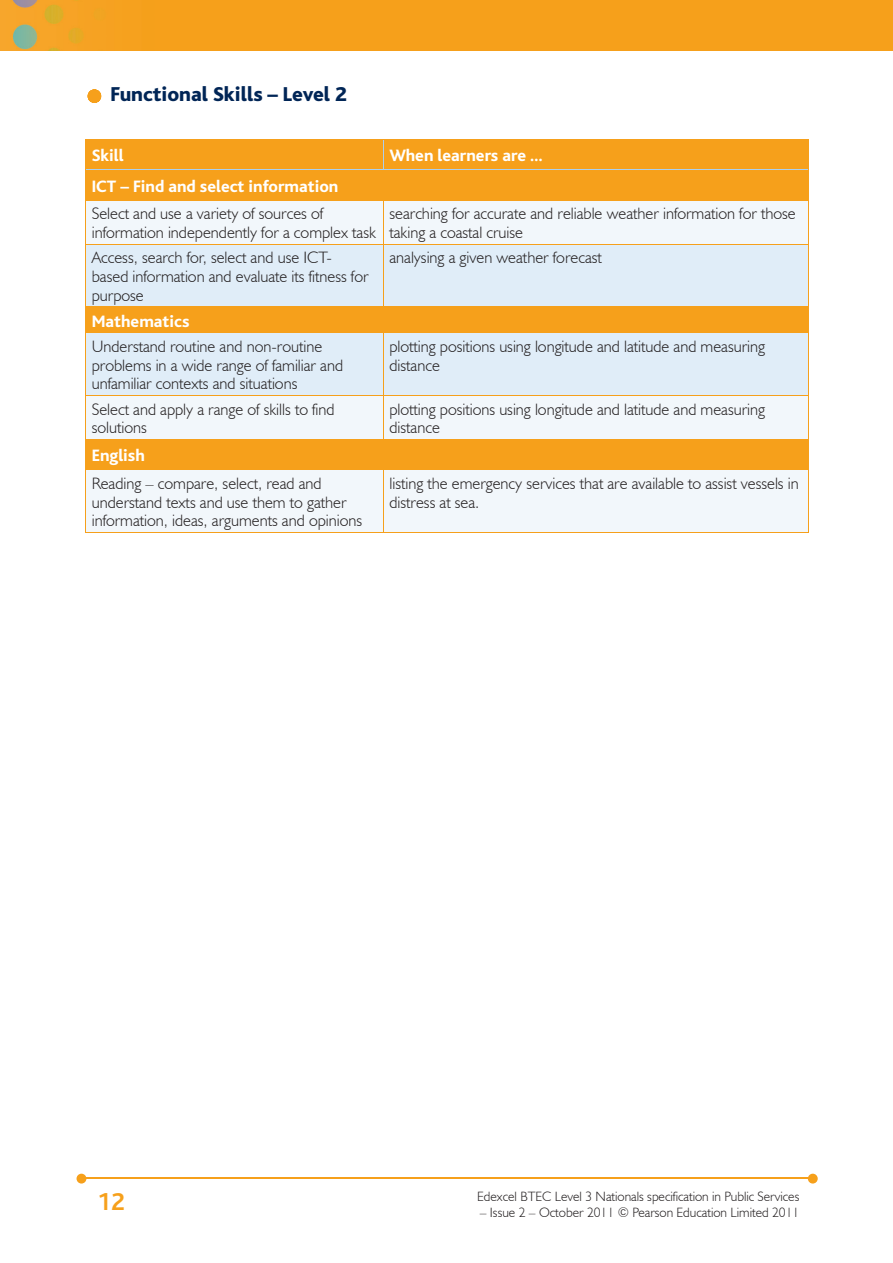
<style>
.page{position:relative;width:893px;height:1263px;background:#fff}
.page>*{position:absolute;margin:0;border:0;box-sizing:border-box;transform-origin:0 0}
.t1{font:700 25.5px "Bliss";color:#f6a01b}
.t2{font:800 21px "Bliss";color:#002556}
.t3{font:800 17.25px "Bliss";color:#fff}
.t4{font:300 16.5px/18.8px "Humanist 521 BT";color:#231f20}
.t5{font:300 13.5px "Humanist 521 BT";color:#231f20}
</style>
<div class="page">
<img style="left:0;top:0;width:893px;height:51px">
<hr style="left:82px;top:1178px;width:728px;height:1px;background:#f6a01b">
<svg style="left:808px;top:1174px;width:10px;height:9px"></svg>
<svg style="left:77px;top:1174px;width:9px;height:9px"></svg>
<svg style="left:88px;top:89px;width:13px;height:14px"></svg>
<div style="left:86px;top:140px;width:722px;height:60px;background:#f6a01b"></div>
<svg style="left:86px;top:201px;width:722px;height:331px;fill:#f2f7fb"></svg>
<div style="left:86px;top:245px;width:722px;height:150px;background:#e0edf8"></div>
<hr style="left:383px;top:140px;width:1px;height:30px;background:#accfed">
<hr style="left:86px;top:170px;width:297px;height:1px;background:#accfed">
<hr style="left:383px;top:170px;width:425px;height:1px;background:#accfed">
<hr style="left:85px;top:140px;width:1px;height:30px;background:#f6a01b">
<hr style="left:808px;top:140px;width:1px;height:30px;background:#f6a01b">
<hr style="left:85px;top:139px;width:298px;height:1px;background:#f6a01b">
<hr style="left:383px;top:139px;width:426px;height:1px;background:#f6a01b">
<hr style="left:383px;top:170px;width:1px;height:30px;background:#f6a01b">
<hr style="left:85px;top:170px;width:1px;height:30px;background:#f6a01b">
<hr style="left:808px;top:170px;width:1px;height:30px;background:#f6a01b">
<hr style="left:85px;top:200px;width:1px;height:44px;background:#f6a01b">
<hr style="left:85px;top:200px;width:298px;height:1px;background:#f6a01b">
<hr style="left:383px;top:200px;width:1px;height:44px;background:#f6a01b">
<hr style="left:808px;top:200px;width:1px;height:44px;background:#f6a01b">
<hr style="left:383px;top:200px;width:426px;height:1px;background:#f6a01b">
<hr style="left:85px;top:245px;width:1px;height:62px;background:#f6a01b">
<hr style="left:85px;top:244px;width:298px;height:1px;background:#f6a01b">
<hr style="left:383px;top:245px;width:1px;height:62px;background:#f6a01b">
<hr style="left:808px;top:245px;width:1px;height:62px;background:#f6a01b">
<hr style="left:383px;top:244px;width:426px;height:1px;background:#f6a01b">
<div style="left:85px;top:307px;width:724px;height:25px;background:#f6a01b"></div>
<hr style="left:383px;top:307px;width:426px;height:1px;background:#f6a01b">
<hr style="left:85px;top:333px;width:1px;height:62px;background:#f6a01b">
<hr style="left:85px;top:332px;width:298px;height:1px;background:#f6a01b">
<hr style="left:383px;top:333px;width:1px;height:62px;background:#f6a01b">
<hr style="left:808px;top:333px;width:1px;height:62px;background:#f6a01b">
<hr style="left:383px;top:332px;width:426px;height:1px;background:#f6a01b">
<hr style="left:85px;top:396px;width:1px;height:43px;background:#f6a01b">
<hr style="left:85px;top:395px;width:298px;height:1px;background:#f6a01b">
<hr style="left:383px;top:396px;width:1px;height:43px;background:#f6a01b">
<hr style="left:808px;top:396px;width:1px;height:43px;background:#f6a01b">
<hr style="left:383px;top:395px;width:426px;height:1px;background:#f6a01b">
<hr style="left:383px;top:440px;width:1px;height:30px;background:#f6a01b">
<hr style="left:85px;top:440px;width:1px;height:30px;background:#f6a01b">
<hr style="left:808px;top:440px;width:1px;height:30px;background:#f6a01b">
<hr style="left:85px;top:439px;width:298px;height:1px;background:#f6a01b">
<hr style="left:383px;top:439px;width:426px;height:1px;background:#f6a01b">
<hr style="left:85px;top:532px;width:298px;height:1px;background:#f6a01b">
<hr style="left:85px;top:470px;width:1px;height:62px;background:#f6a01b">
<hr style="left:85px;top:470px;width:298px;height:1px;background:#f6a01b">
<hr style="left:383px;top:532px;width:426px;height:1px;background:#f6a01b">
<hr style="left:383px;top:470px;width:1px;height:62px;background:#f6a01b">
<hr style="left:808px;top:470px;width:1px;height:62px;background:#f6a01b">
<hr style="left:383px;top:470px;width:426px;height:1px;background:#f6a01b">
<p class="t2" style="left:111px;top:83px;width:238px">Functional Skills – Level 2</p>
<p class="t3" style="left:92px;top:147px;width:33px">Skill</p>
<p class="t3" style="left:389px;top:147px;width:155px">When learners are …</p>
<p class="t3" style="left:92px;top:177px;width:248px">ICT – Find and select information</p>
<p class="t4" style="left:92px;top:204px;width:286px">Select and use a variety of sources of information independently for a complex task</p>
<p class="t4" style="left:389px;top:204px;width:408px">searching for accurate and reliable weather information for those taking a coastal cruise</p>
<p class="t4" style="left:92px;top:248px;width:278px">Access, search for, select and use ICT&shy;based information and evaluate its fitness for purpose</p>
<p class="t4" style="left:389px;top:248px;width:214px">analysing a given weather forecast</p>
<p class="t3" style="left:92px;top:312px;width:99px">Mathematics</p>
<p class="t4" style="left:92px;top:336px;width:253px">Understand routine and non-routine problems in a wide range of familiar and unfamiliar contexts and situations</p>
<p class="t4" style="left:389px;top:336px;width:377px">plotting positions using longitude and latitude and measuring distance</p>
<p class="t4" style="left:92px;top:399px;width:244px">Select and apply a range of skills to find solutions</p>
<p class="t4" style="left:389px;top:399px;width:377px">plotting positions using longitude and latitude and measuring distance</p>
<p class="t3" style="left:92px;top:447px;width:55px">English</p>
<p class="t4" style="left:92px;top:473px;width:272px">Reading – compare, select, read and understand texts and use them to gather information, ideas, arguments and opinions</p>
<p class="t4" style="left:389px;top:473px;width:411px">listing the emergency services that are available to assist vessels in distress at sea.</p>
<h1 class="t1" style="left:97px;top:1188px;width:29px">12</h1>
<p class="t5" style="left:477px;top:1188px;width:324px">Edexcel BTEC Level 3 Nationals specification in Public Services</p>
<p class="t5" style="left:480px;top:1204px;width:321px">– Issue 2 – October 2011 © Pearson Education Limited 2011</p>
</div>
